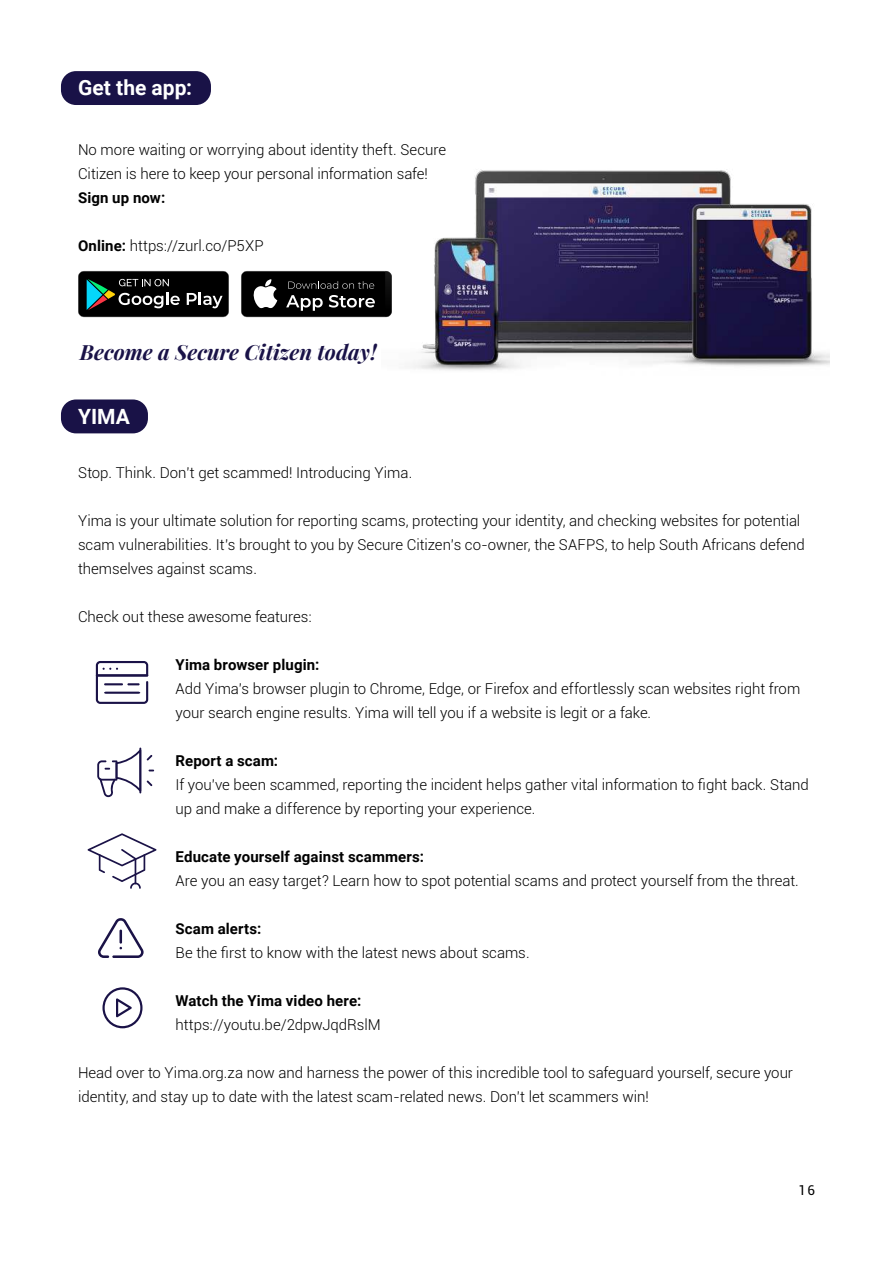
<style>
.page{position:relative;width:893px;height:1263px;background:#fff}
.page>*{position:absolute;margin:0;border:0;box-sizing:border-box;transform-origin:0 0}
.t1{font:italic 700 21px "Playfair Display";color:#191247}
.t2{font:700 21px "Roboto";letter-spacing:.005em;color:#fff}
.t3{font:300 15px/24px "Roboto";color:#000}
.t4{font:700 15px "Roboto";letter-spacing:.01em;color:#000}
.t5{font:13.5px "Roboto";color:#000}
.s1{font-weight:700}
</style>
<div class="page">
<div style="left:61px;top:71px;width:150px;height:34px;background:#191247;border-radius:15px"></div>
<img style="left:382px;top:169px;width:447px;height:202px">
<div style="left:61px;top:399px;width:87px;height:34px;background:#191247;border-radius:15px"></div>
<svg style="left:88px;top:833px;width:68px;height:56px"></svg>
<svg style="left:96px;top:661px;width:52px;height:43px"></svg>
<hr style="left:139px;top:747px;width:2px;height:46px;background:#1a1247">
<svg style="left:147px;top:755px;width:5px;height:5px"></svg>
<svg style="left:147px;top:780px;width:5px;height:6px"></svg>
<svg style="left:97px;top:749px;width:44px;height:48px"></svg>
<svg style="left:98px;top:918px;width:46px;height:40px"></svg>
<svg style="left:102px;top:987px;width:41px;height:41px"></svg>
<svg style="left:78px;top:271px;width:151px;height:46px;background:#1f2625"></svg>
<svg style="left:241px;top:271px;width:151px;height:46px;background:#272727"></svg>
<h1 class="t2" style="left:78px;top:73px;width:116px">Get the app:</h1>
<p class="t3" style="left:78px;top:137px;width:370px">No more waiting or worrying about identity theft. Secure<br>Citizen is here to keep your personal information safe!</p>
<p class="t4" style="left:78px;top:187px;width:89px">Sign up now:</p>
<p class="t3" style="left:78px;top:233px;width:187px"><span class="s1">Online:</span> https://zurl.co/P5XP</p>
<h1 class="t1" style="left:80px;top:335px;width:298px">Become a Secure Citizen today!</h1>
<h1 class="t2" style="left:78px;top:402px;width:53px">YIMA</h1>
<p class="t3" style="left:78px;top:460px;width:336px">Stop. Think. Don't get scammed! Introducing Yima.</p>
<p class="t3" style="left:78px;top:508px;width:728px">Yima is your ultimate solution for reporting scams, protecting your identity, and checking websites for potential scam vulnerabilities. It's brought to you by Secure Citizen's co-owner, the SAFPS, to help South Africans defend themselves against scams.</p>
<p class="t3" style="left:78px;top:604px;width:235px">Check out these awesome features:</p>
<p class="t4" style="left:176px;top:654px;width:145px">Yima browser plugin:</p>
<p class="t3" style="left:176px;top:676px;width:626px">Add Yima's browser plugin to Chrome, Edge, or Firefox and effortlessly scan websites right from your search engine results. Yima will tell you if a website is legit or a fake.</p>
<p class="t4" style="left:176px;top:750px;width:104px">Report a scam:</p>
<p class="t3" style="left:176px;top:772px;width:635px">If you've been scammed, reporting the incident helps gather vital information to fight back. Stand up and make a difference by reporting your experience.</p>
<p class="t4" style="left:176px;top:846px;width:250px">Educate yourself against scammers:</p>
<p class="t3" style="left:176px;top:868px;width:625px">Are you an easy target? Learn how to spot potential scams and protect yourself from the threat.</p>
<p class="t4" style="left:176px;top:918px;width:87px">Scam alerts:</p>
<p class="t3" style="left:176px;top:940px;width:356px">Be the first to know with the latest news about scams.</p>
<p class="t4" style="left:176px;top:990px;width:187px">Watch the Yima video here:</p>
<p class="t3" style="left:176px;top:1012px;width:207px">https://youtu.be/2dpwJqdRslM</p>
<p class="t3" style="left:78px;top:1060px;width:717px">Head over to Yima.org.za now and harness the power of this incredible tool to safeguard yourself, secure your identity, and stay up to date with the latest scam-related news. Don't let scammers win!</p>
<p class="t5" style="left:798px;top:1181px;width:18px">16</p>
</div>
